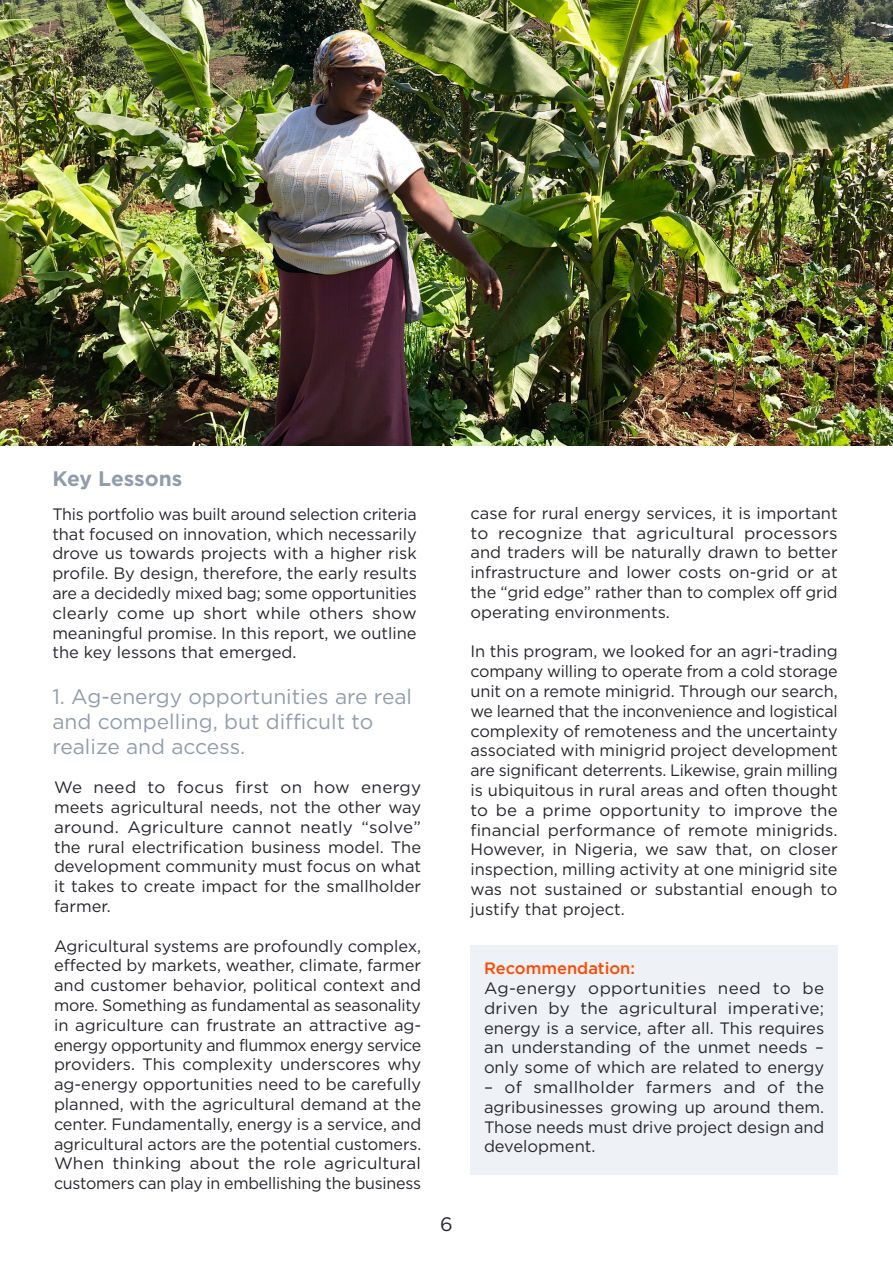
<style>
.page{position:relative;width:893px;height:1263px;background:#fff}
.page>*{position:absolute;margin:0;border:0;box-sizing:border-box;transform-origin:0 0}
.t1{font:21px/25.2px "Gotham HTF";color:#939da9}
.t2{font:700 21px "Gotham HTF";letter-spacing:-.005em;color:#939da9}
.t3{font:19.5px "Gotham HTF";color:#28262c}
.t4{font:16.5px/19.8px "Gotham HTF";color:#28262c;text-align:justify}
.t5{font:500 16.5px "Gotham HTF";color:#ff4900}
</style>
<div class="page">
<div style="left:470px;top:945px;width:368px;height:230px;background:#eef2f6"></div>
<img style="left:0;top:0;width:893px;height:446px">
<p class="t2" style="left:52px;top:466px;width:132px">Key Lessons</p>
<p class="t4" style="left:52px;top:504px;width:366px">This portfolio was built around selection criteria that focused on innovation, which necessarily drove us towards projects with a higher risk profile. By design, therefore, the early results are a decidedly mixed bag; some opportunities clearly come up short while others show meaningful promise. In this report, we outline the key lessons that emerged.</p>
<p class="t1" style="left:52px;top:683px;width:361px">1. Ag-energy opportunities are real and compelling, but difficult to realize and access.</p>
<p class="t4" style="left:54px;top:777px;width:369px">We need to focus first on how energy meets agricultural needs, not the other way around. Agriculture cannot neatly “solve” the rural electrification business model. The development community must focus on what it takes to create impact for the smallholder farmer.</p>
<p class="t4" style="left:54px;top:935px;width:369px">Agricultural systems are profoundly complex, effected by markets, weather, climate, farmer and customer behavior, political context and more. Something as fundamental as seasonality in agriculture can frustrate an attractive ag&shy;energy opportunity and flummox energy service providers. This complexity underscores why ag-energy opportunities need to be carefully planned, with the agricultural demand at the center. Fundamentally, energy is a service, and agricultural actors are the potential customers.<br>When thinking about the role agricultural customers can play in embellishing the business</p>
<p class="t4" style="left:470px;top:503px;width:369px">case for rural energy services, it is important to recognize that agricultural processors and traders will be naturally drawn to better infrastructure and lower costs on-grid or at the “grid edge” rather than to complex off grid operating environments.</p>
<p class="t4" style="left:470px;top:641px;width:369px">In this program, we looked for an agri-trading company willing to operate from a cold storage unit on a remote minigrid. Through our search, we learned that the inconvenience and logistical complexity of remoteness and the uncertainty associated with minigrid project development are significant deterrents. Likewise, grain milling is ubiquitous in rural areas and often thought to be a prime opportunity to improve the financial performance of remote minigrids.<br>However, in Nigeria, we saw that, on closer inspection, milling activity at one minigrid site was not sustained or substantial enough to justify that project.</p>
<p class="t5" style="left:484px;top:959px;width:153px">Recommendation:</p>
<p class="t4" style="left:484px;top:978px;width:342px">Ag-energy opportunities need to be driven by the agricultural imperative; energy is a service, after all. This requires an understanding of the unmet needs – only some of which are related to energy</p>
<p class="t4" style="left:484px;top:1077px;width:342px">– of smallholder farmers and of the agribusinesses growing up around them.<br>Those needs must drive project design and development.</p>
<p class="t3" style="left:440px;top:1213px;width:14px">6</p>
</div>
